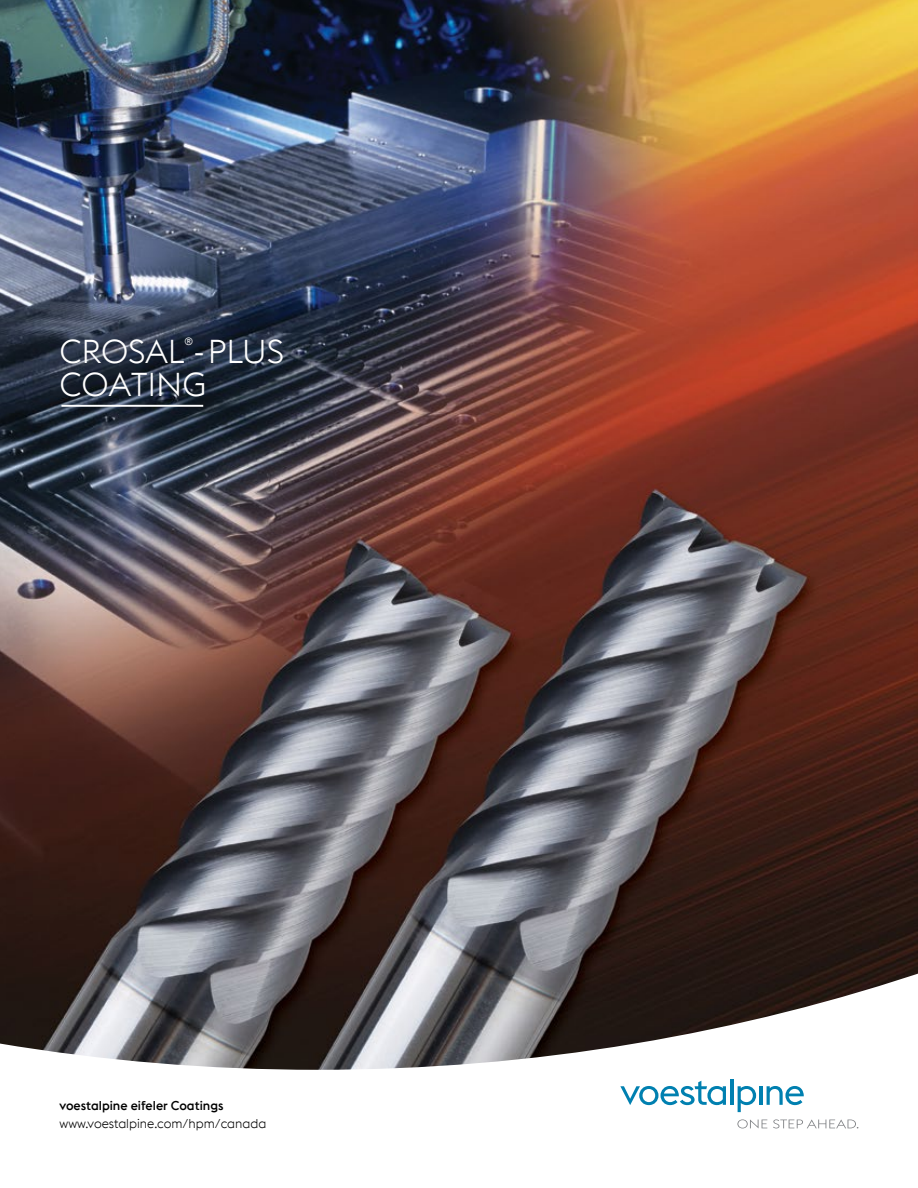
<style>
.page{position:relative;width:918px;height:1188px;background:#fff}
.page>*{position:absolute;margin:0;border:0;box-sizing:border-box;transform-origin:0 0}
.t1{font:300 33px "voestalpine";color:#fff}
.t2{font:300 12.75px "voestalpine";color:#000}
.t3{font:500 12.75px "voestalpine";color:#000}
.t4{font:300 10.5px "voestalpine";color:#fff}
</style>
<div class="page">
<img style="left:0;top:0;width:918px;height:968px">
<svg style="left:0;top:968px;width:918px;height:161px"></svg>
<hr style="left:61px;top:405px;width:142px;height:2px;background:#fff">
<svg style="left:620px;top:1081px;width:106px;height:24px"></svg>
<hr style="left:730px;top:1079px;width:3px;height:26px;background:#0080b0">
<svg style="left:738px;top:1086px;width:18px;height:26px"></svg>
<hr style="left:759px;top:1086px;width:3px;height:19px;background:#0080b0">
<svg style="left:767px;top:1086px;width:37px;height:19px"></svg>
<svg style="left:737px;top:1119px;width:30px;height:9px"></svg>
<svg style="left:773px;top:1119px;width:85px;height:9px"></svg>
<p class="t4" style="left:184px;top:335px;width:10px">®</p>
<h1 class="t1" style="left:60px;top:365px;width:148px">COATING</h1>
<h1 class="t1" style="left:60px;top:332px;width:226px">CROSAL -PLUS</h1>
<p class="t3" style="left:60px;top:1098px;width:166px">voestalpine eifeler Coatings</p>
<p class="t2" style="left:60px;top:1117px;width:208px">www.voestalpine.com/hpm/canada</p>
</div>
